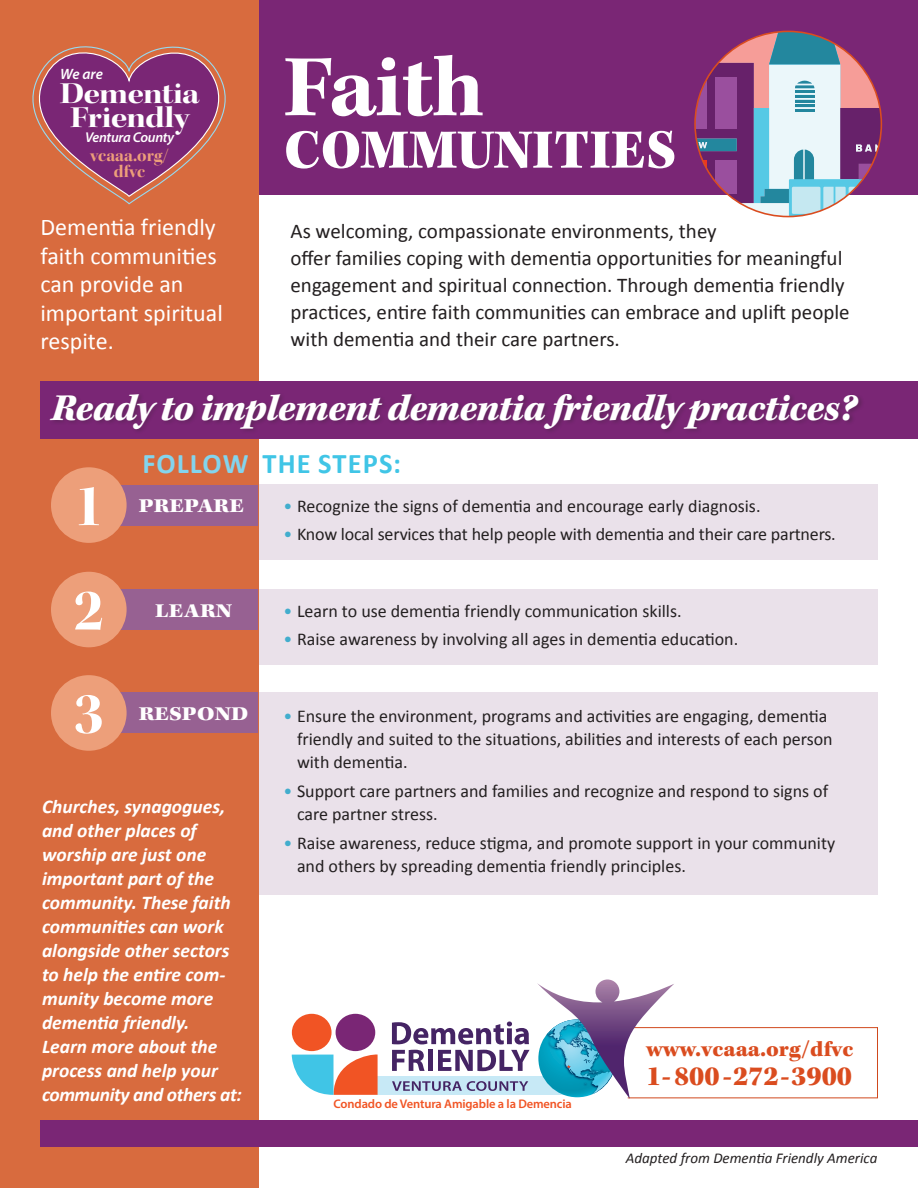
<style>
.page{position:relative;width:918px;height:1188px;background:#fff}
.page>*{position:absolute;margin:0;border:0;box-sizing:border-box;transform-origin:0 0}
.t1{font:700 90px "Kepler Std";letter-spacing:-.015em;color:#fff}
.t2{font:60px "Kepler Std Bold Disp";color:#fff}
.t3{font:900 57px "Kepler Std";color:#fff}
.t4{font:italic 900 39px "Kepler Std";letter-spacing:-.02em;color:#fff}
.t5{font:30px/24px "Kepler Std Bold Ext Disp";letter-spacing:-.015em;color:#fff;text-align:center}
.t6{font:700 28.5px "Calibri";letter-spacing:.04em;color:#40c5e6}
.t7{font:900 28.5px "Kepler Std";color:#da4c1f}
.t8{font:24px/28.5px "Calibri";color:#fff}
.t9{font:900 22.5px "Kepler Std";color:#da4c1f}
.t10{font:21px/27px "Calibri";color:#231f20}
.t11{font:italic 700 19.5px/24px "Calibri";color:#fff}
.t12{font:900 expanded 19.5px "Kepler Std";letter-spacing:.005em;color:#fff}
.t13{font:18px/23.2px "Calibri";color:#231f20}
.t14{font:18px/16.5px "Kepler Std Bold Disp";letter-spacing:.005em;color:#ed9f7a;text-align:center}
.t15{font:italic 15px "Calibri";color:#231f20}
.t16{font:italic 600 15px "Myriad Pro";color:#fff}
.t17{font:italic 600 14.25px "Myriad Pro";letter-spacing:-.02em;color:#fff}
.t18{font:600 12.45px "Myriad Pro";letter-spacing:-.01em;color:#f15424}
.s1{color:#83d4ed}
.s2{color:#42adcd}
</style>
<div class="page">
<div style="left:248px;top:693px;width:630px;height:202px;background:#eae1ea"></div>
<div style="left:248px;top:589px;width:630px;height:76px;background:#eae1ea"></div>
<div style="left:248px;top:485px;width:630px;height:75px;background:#eae1ea"></div>
<div style="left:258px;top:0;width:660px;height:194px;background:#7a2675"></div>
<div style="left:0;top:0;width:258px;height:1188px;background:#d86b3e"></div>
<div style="left:378px;top:1076px;width:209px;height:19px;background:#c7e9f6"></div>
<div style="left:292px;top:1014px;width:40px;height:37px;background:#f15424;border-radius:50%"></div>
<div style="left:336px;top:1014px;width:39px;height:37px;background:#7a2675;border-radius:50%"></div>
<svg style="left:292px;top:1054px;width:86px;height:41px"></svg>
<svg style="left:392px;top:1081px;width:136px;height:10px"></svg>
<svg style="left:392px;top:1022px;width:138px;height:49px"></svg>
<svg style="left:537px;top:980px;width:341px;height:119px"></svg>
<div style="left:40px;top:1120px;width:878px;height:28px;background:#7a2675"></div>
<svg style="left:695px;top:31px;width:186px;height:186px"></svg>
<div style="left:40px;top:381px;width:878px;height:58px;background:#7a2675"></div>
<div style="left:49px;top:393px;width:815px;height:41px;background:#231f20;opacity:.25"></div>
<div style="left:118px;top:485px;width:140px;height:40px;background:#976192"></div>
<div style="left:51px;top:467px;width:76px;height:76px;background:#ed9f7a;border-radius:50%"></div>
<div style="left:118px;top:589px;width:140px;height:41px;background:#976192"></div>
<div style="left:51px;top:572px;width:76px;height:75px;background:#ed9f7a;border-radius:50%"></div>
<div style="left:118px;top:693px;width:140px;height:40px;background:#976192"></div>
<div style="left:51px;top:675px;width:76px;height:76px;background:#ed9f7a;border-radius:50%"></div>
<svg style="left:32px;top:46px;width:194px;height:159px"></svg>
<p class="t16" style="left:60px;top:65px;width:44px">We are</p>
<h3 class="t5" style="left:60px;top:83px;width:141px">Dementia<br>Friendly</h3>
<p class="t17" style="left:85px;top:128px;width:91px">Ventura County</p>
<p class="t14" style="left:90px;top:147px;width:81px">vcaaa.org/ dfvc</p>
<h3 class="t8" style="left:40px;top:213px;width:184px">Dementia friendly faith communities can provide an important spiritual respite.</h3>
<h1 class="t1" style="left:284px;top:36px;width:202px">Faith</h1>
<h3 class="t3" style="left:284px;top:117px;width:394px">COMMUNITIES</h3>
<p class="t10" style="left:291px;top:217px;width:561px">As welcoming, compassionate environments, they<br>offer families coping with dementia opportunities for meaningful engagement and spiritual connection. Through dementia friendly practices, entire faith communities can embrace and uplift people with dementia and their care partners.</p>
<h3 class="t4" style="left:51px;top:386px;width:807px">Ready to implement dementia friendly practices?</h3>
<h2 class="t2" style="left:74px;top:472px;width:31px">1</h2>
<h2 class="t2" style="left:74px;top:576px;width:31px">2</h2>
<h3 class="t6" style="left:142px;top:445px;width:260px"><span class="s1">FOLLOW</span> THE STEPS:</h3>
<p class="t12" style="left:139px;top:494px;width:106px">PREPARE</p>
<p class="t12" style="left:155px;top:599px;width:78px">LEARN</p>
<p class="t13" style="left:284px;top:495px;width:479px"><span class="s2">•</span> Recognize the signs of dementia and encourage early diagnosis.</p>
<p class="t13" style="left:284px;top:522px;width:554px"><span class="s2">•</span> Know local services that help people with dementia and their care partners.</p>
<p class="t13" style="left:284px;top:599px;width:400px"><span class="s2">•</span> Learn to use dementia friendly communication skills.</p>
<p class="t13" style="left:284px;top:627px;width:456px"><span class="s2">•</span> Raise awareness by involving all ages in dementia education.</p>
<h2 class="t2" style="left:74px;top:680px;width:31px">3</h2>
<p class="t12" style="left:139px;top:703px;width:111px">RESPOND</p>
<p class="t11" style="left:42px;top:795px;width:201px">Churches, synagogues, and other places of worship are just one important part of the community. These faith communities can work alongside other sectors to help the entire com&shy;munity become more dementia friendly.<br>Learn more about the process and help your community and others at:</p>
<p class="t13" style="left:297px;top:704px;width:537px;text-indent:-14px"><span class="s2">•</span> Ensure the environment, programs and activities are engaging, dementia friendly and suited to the situations, abilities and interests of each person with dementia.</p>
<p class="t13" style="left:297px;top:780px;width:533px;text-indent:-14px"><span class="s2">•</span> Support care partners and families and recognize and respond to signs of care partner stress.</p>
<p class="t13" style="left:297px;top:831px;width:540px;text-indent:-14px"><span class="s2">•</span> Raise awareness, reduce stigma, and promote support in your community and others by spreading dementia friendly principles.</p>
<p class="t18" style="left:334px;top:1096px;width:240px">Condado de Ventura Amigable a la Demencia</p>
<p class="t9" style="left:646px;top:1036px;width:209px">www.vcaaa.org/dfvc</p>
<h3 class="t7" style="left:646px;top:1060px;width:207px">1-800-272-3900</h3>
<p class="t15" style="left:626px;top:1148px;width:253px">Adapted from Dementia Friendly America</p>
</div>
